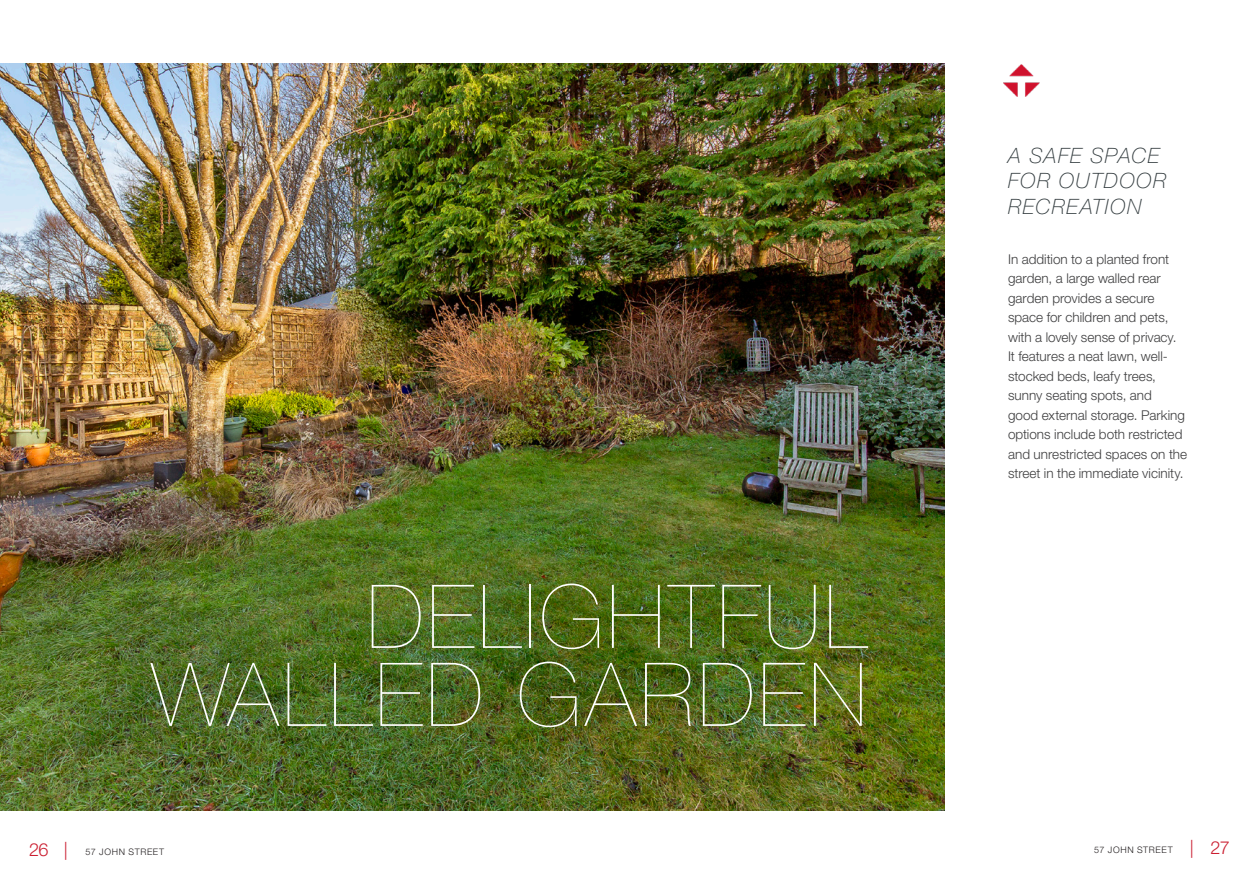
<style>
.page{position:relative;width:1259px;height:893px;background:#fff}
.page>*{position:absolute;margin:0;border:0;box-sizing:border-box;transform-origin:0 0}
.Address_line_1{font:200 88.5px "Helvetica Neue";letter-spacing:.04em;color:#fff}
.Address_line_1-2{font:italic 100 21.15px/25.3px "Helvetica Neue LT Std";letter-spacing:.06em;color:#323b3e}
.Address_line_1-3{font:300 13.5px/19.5px "Helvetica Neue LT Std";color:#3e3e3f}
.t1{font:300 9px "Helvetica Neue LT Std";letter-spacing:.075em;color:#231f20}
.s1{font-size:18px;color:#cb1f31}
</style>
<div class="page">
<img style="left:0;top:64px;width:944px;height:746px">
<img style="left:1003px;top:64px;width:37px;height:33px">
<p class="Address_line_1-2" style="left:1008px;top:143px;width:160px">A SAFE SPACE<br>FOR OUTDOOR<br>RECREATION</p>
<p class="Address_line_1" style="left:367px;top:548px;width:501px">DELIGHTFUL</p>
<p class="Address_line_1" style="left:151px;top:626px;width:716px">WALLED GARDEN</p>
<p class="Address_line_1-3" style="left:1008px;top:249px;width:181px">In addition to a planted front garden, a large walled rear garden provides a secure space for children and pets, with a lovely sense of privacy.<br>It features a neat lawn, well&shy;stocked beds, leafy trees, sunny seating spots, and<br>good external storage. Parking options include both restricted and unrestricted spaces on the street in the immediate vicinity.</p>
<p class="t1" style="left:29px;top:846px;width:137px"><span class="s1">26 |</span> 57 JOHN STREET</p>
<p class="t1" style="left:1094px;top:844px;width:137px">57 JOHN STREET <span class="s1">| 27</span></p>
</div>
